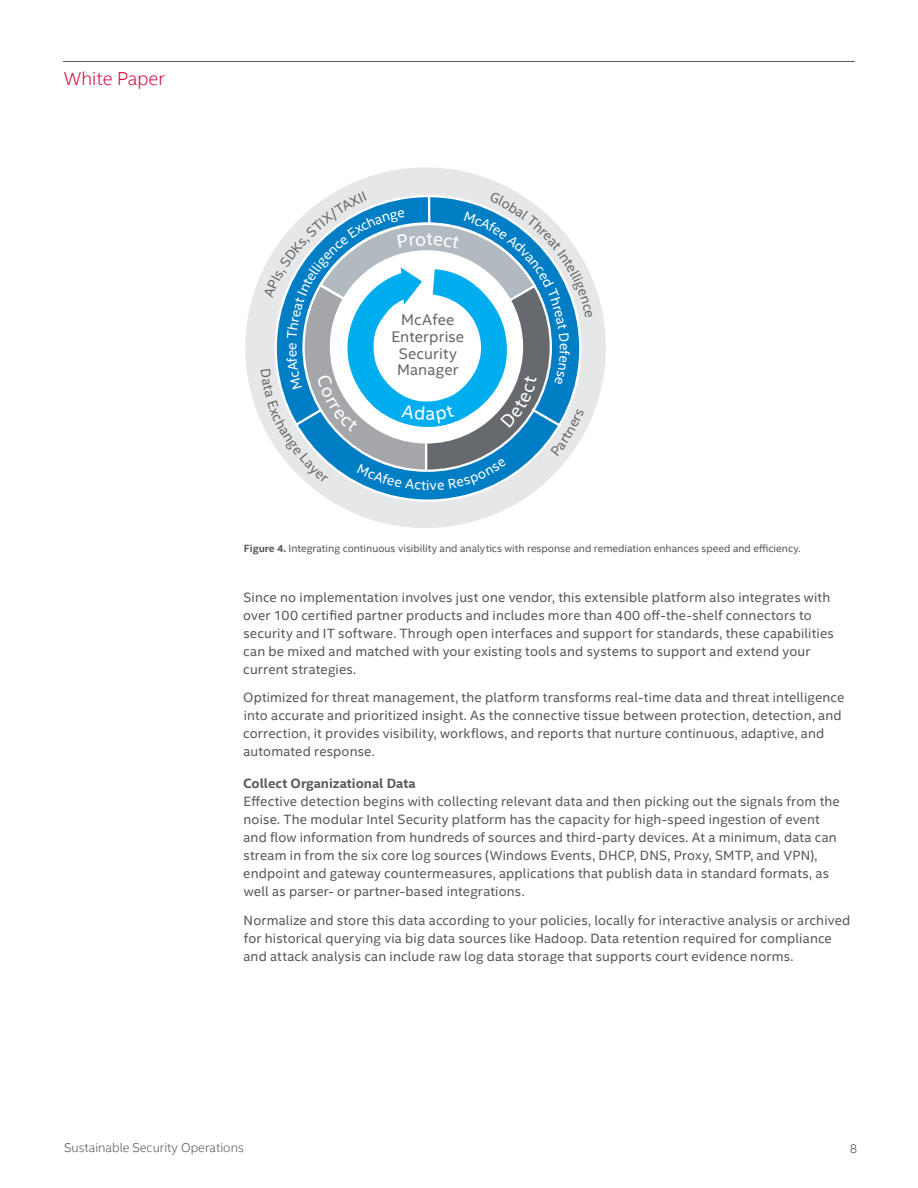
<style>
.page{position:relative;width:918px;height:1188px;background:#fff}
.page>*{position:absolute;margin:0;border:0;box-sizing:border-box;transform-origin:0 0}
.t1{font:300 18.75px "Intel Clear";color:#d31242}
.t2{font:18.6px "Intel Clear";color:#fff}
.t3{font:15.45px/16.6px "Intel Clear";letter-spacing:.01em;color:#66696d;text-align:center}
.t4{font:13.95px "Intel Clear";color:#fff}
.t5{font:13.5px/18px "Intel Clear";letter-spacing:.01em;color:#58595b}
.t6{font:700 13.5px "Intel Clear";color:#58595b}
.t7{font:300 12.75px "Intel Clear";color:#58595b}
.t8{font:10.5px "Intel Clear";color:#58595b}
.s1{font-weight:700}
</style>
<div class="page">
<hr style="left:63px;top:61px;width:792px;height:1px;background:#58595b">
<svg style="left:245px;top:167px;width:361px;height:361px"></svg>
<svg style="left:275px;top:490px;width:306px;height:12px"></svg>
<svg style="left:261px;top:191px;width:332px;height:299px"></svg>
<h1 class="t1" style="left:64px;top:67px;width:103px">White Paper</h1>
<p class="t4" style="left:282px;top:350px;width:9px;rotate:-90deg">e</p>
<h2 class="t2" style="left:426px;top:226px;width:8px">t</h2>
<p class="t3" style="left:391px;top:311px;width:74px">McAfee<br>Enterprise<br>Security<br>Manager</p>
<p class="t8" style="left:244px;top:542px;width:558px"><span class="s1">Figure 4.</span> Integrating continuous visibility and analytics with response and remediation enhances speed and efficiency.</p>
<p class="t5" style="left:243px;top:588px;width:592px">Since no implementation involves just one vendor, this extensible platform also integrates with over 100 certified partner products and includes more than 400 off-the-shelf connectors to security and IT software. Through open interfaces and support for standards, these capabilities can be mixed and matched with your existing tools and systems to support and extend your current strategies.</p>
<p class="t5" style="left:243px;top:689px;width:603px">Optimized for threat management, the platform transforms real-time data and threat intelligence into accurate and prioritized insight. As the connective tissue between protection, detection, and correction, it provides visibility, workflows, and reports that nurture continuous, adaptive, and automated response.</p>
<p class="t6" style="left:243px;top:775px;width:174px">Collect Organizational Data</p>
<p class="t5" style="left:243px;top:793px;width:598px">Effective detection begins with collecting relevant data and then picking out the signals from the noise. The modular Intel Security platform has the capacity for high-speed ingestion of event and flow information from hundreds of sources and third-party devices. At a minimum, data can stream in from the six core log sources (Windows Events, DHCP, DNS, Proxy, SMTP, and VPN), endpoint and gateway countermeasures, applications that publish data in standard formats, as well as parser- or partner-based integrations.</p>
<p class="t5" style="left:243px;top:911px;width:608px">Normalize and store this data according to your policies, locally for interactive analysis or archived for historical querying via big data sources like Hadoop. Data retention required for compliance and attack analysis can include raw log data storage that supports court evidence norms.</p>
<p class="t7" style="left:64px;top:1140px;width:181px">Sustainable Security Operations</p>
<p class="t7" style="left:850px;top:1141px;width:9px">8</p>
</div>
